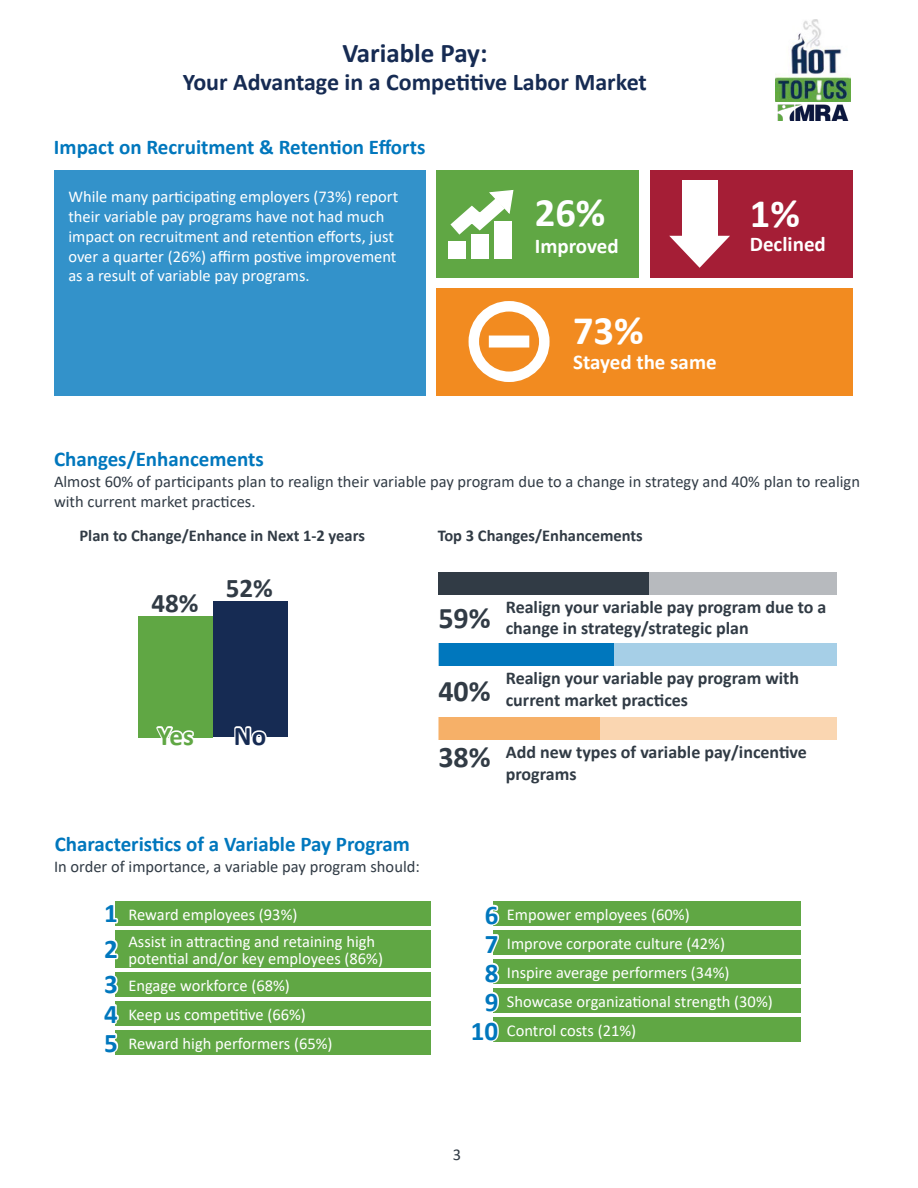
<style>
.page{position:relative;width:918px;height:1188px;background:#fff}
.page>*{position:absolute;margin:0;border:0;box-sizing:border-box;transform-origin:0 0}
.Subheader{font:700 40.5px "Calibri";color:#fff}
.Subheader-2{font:700 30px "Calibri";color:#313b45}
.Subheader-3{font:700 27px "Calibri";color:#162b53}
.Main_Text{font:700 27px "Calibri";color:#0077bd}
.Subheader-4{font:700 27px "Calibri";color:#313b45}
.Subheader-5{font:700 27px "Calibri";color:#60a744}
.t1{font:700 24px "Calibri";color:#162b53}
.Subheader-6{font:700 21px "Calibri";color:#0077bd}
.Subheader-7{font:700 21px "Calibri";color:#fff}
.Subheader-8{font:700 18px/21.6px "Calibri";color:#313b45}
.Body{font:16.5px/19.8px "Calibri";color:#fff}
.Body-2{font:16.5px/19.8px "Calibri";color:#313b45}
.Subheader-9{font:700 16.5px "Calibri";color:#313b45}
</style>
<div class="page">
<img style="left:778px;top:104px;width:70px;height:17px">
<img style="left:776px;top:20px;width:74px;height:82px">
<div style="left:213px;top:602px;width:74px;height:135px;background:#162b53"></div>
<div style="left:139px;top:616px;width:74px;height:121px;background:#60a744"></div>
<svg style="left:234px;top:726px;width:33px;height:11px"></svg>
<svg style="left:154px;top:726px;width:43px;height:12px"></svg>
<div style="left:54px;top:170px;width:371px;height:225px;background:#3392ca"></div>
<div style="left:438px;top:572px;width:399px;height:23px;background:#b7babe"></div>
<div style="left:438px;top:572px;width:211px;height:23px;background:#313b45"></div>
<div style="left:438px;top:643px;width:399px;height:22px;background:#a6cfe7"></div>
<div style="left:439px;top:643px;width:175px;height:22px;background:#0077bd"></div>
<div style="left:438px;top:717px;width:399px;height:22px;background:#fad6b1"></div>
<div style="left:439px;top:717px;width:160px;height:22px;background:#f6b068"></div>
<div style="left:115px;top:901px;width:315px;height:25px;background:#60a744"></div>
<svg style="left:115px;top:917px;width:4px;height:7px"></svg>
<div style="left:115px;top:1002px;width:315px;height:24px;background:#60a744"></div>
<div style="left:115px;top:930px;width:315px;height:38px;background:#60a744"></div>
<svg style="left:115px;top:940px;width:4px;height:20px"></svg>
<div style="left:115px;top:1031px;width:315px;height:24px;background:#60a744"></div>
<div style="left:115px;top:973px;width:315px;height:24px;background:#60a744"></div>
<svg style="left:115px;top:972px;width:6px;height:80px"></svg>
<div style="left:493px;top:901px;width:308px;height:25px;background:#60a744"></div>
<div style="left:493px;top:988px;width:308px;height:25px;background:#60a744"></div>
<div style="left:493px;top:930px;width:308px;height:25px;background:#60a744"></div>
<div style="left:493px;top:1017px;width:308px;height:25px;background:#60a744"></div>
<div style="left:493px;top:959px;width:308px;height:25px;background:#60a744"></div>
<svg style="left:493px;top:904px;width:7px;height:138px"></svg>
<div style="left:437px;top:170px;width:202px;height:108px;background:#60a744"></div>
<div style="left:651px;top:170px;width:202px;height:108px;background:#a51e36"></div>
<div style="left:437px;top:288px;width:416px;height:107px;background:#f28b20"></div>
<div style="left:682px;top:180px;width:36px;height:57px;background:#fff"></div>
<svg style="left:669px;top:236px;width:61px;height:32px"></svg>
<svg style="left:436px;top:184px;width:78px;height:65px"></svg>
<div style="left:448px;top:242px;width:18px;height:17px;background:#fff"></div>
<div style="left:471px;top:235px;width:18px;height:24px;background:#fff"></div>
<div style="left:494px;top:221px;width:18px;height:38px;background:#fff"></div>
<div style="left:469px;top:301px;width:81px;height:81px;border:10px solid #fff;border-radius:50%"></div>
<div style="left:489px;top:336px;width:40px;height:12px;background:#fff"></div>
<h3 class="Subheader-3" style="left:342px;top:34px;width:147px">Variable Pay:</h3>
<h3 class="t1" style="left:183px;top:66px;width:466px">Your Advantage in a Competitive Labor Market</h3>
<p class="Subheader-6" style="left:54px;top:133px;width:373px">Impact on Recruitment &amp; Retention Efforts</p>
<p class="Body" style="left:68px;top:186px;width:331px">While many participating employers (73%) report their variable pay programs have not had much impact on recruitment and retention efforts, just over a quarter (26%) affirm postive improvement as a result of variable pay programs.</p>
<p class="Subheader-6" style="left:54px;top:444px;width:211px">Changes/Enhancements</p>
<p class="Subheader" style="left:535px;top:184px;width:72px">26%</p>
<p class="Subheader-7" style="left:535px;top:232px;width:85px">Improved</p>
<p class="Subheader" style="left:573px;top:302px;width:72px">73%</p>
<p class="Subheader-7" style="left:573px;top:347px;width:145px">Stayed the same</p>
<p class="Subheader" style="left:750px;top:185px;width:52px">1%</p>
<p class="Subheader-7" style="left:750px;top:230px;width:78px">Declined</p>
<p class="Body-2" style="left:54px;top:471px;width:808px">Almost 60% of participants plan to realign their variable pay program due to a change in strategy and 40% plan to realign with current market practices.</p>
<p class="Subheader-9" style="left:80px;top:524px;width:287px">Plan to Change/Enhance in Next 1-2 years</p>
<p class="Subheader-9" style="left:438px;top:524px;width:207px">Top 3 Changes/Enhancements</p>
<p class="Subheader-4" style="left:152px;top:584px;width:49px">48%</p>
<p class="Subheader-4" style="left:226px;top:569px;width:49px">52%</p>
<p class="Subheader-5" style="left:158px;top:717px;width:38px">Yes</p>
<p class="Subheader-3" style="left:234px;top:717px;width:34px">No</p>
<p class="Subheader-2" style="left:438px;top:597px;width:54px">59%</p>
<p class="Subheader-2" style="left:438px;top:670px;width:54px">40%</p>
<p class="Subheader-2" style="left:438px;top:736px;width:54px">38%</p>
<p class="Subheader-8" style="left:506px;top:596px;width:322px">Realign your variable pay program due to a</p>
<p class="Subheader-8" style="left:506px;top:617px;width:244px">change in strategy/strategic plan</p>
<p class="Subheader-8" style="left:506px;top:667px;width:295px">Realign your variable pay program with</p>
<p class="Subheader-8" style="left:506px;top:689px;width:184px">current market practices</p>
<p class="Subheader-8" style="left:506px;top:741px;width:303px">Add new types of variable pay/incentive programs</p>
<p class="Subheader-6" style="left:55px;top:829px;width:357px">Characteristics of a Variable Pay Program</p>
<p class="Body-2" style="left:54px;top:856px;width:367px">In order of importance, a variable pay program should:</p>
<p class="Main_Text" style="left:104px;top:894px;width:15px">1</p>
<p class="Body" style="left:128px;top:904px;width:171px">Reward employees (93%)</p>
<p class="Main_Text" style="left:104px;top:930px;width:15px">2</p>
<p class="Body" style="left:128px;top:931px;width:248px">Assist in attracting and retaining high</p>
<p class="Body" style="left:128px;top:948px;width:256px">potential and/or key employees (86%)</p>
<p class="Main_Text" style="left:104px;top:965px;width:15px">3</p>
<p class="Body" style="left:128px;top:975px;width:163px">Engage workforce (68%)</p>
<p class="Main_Text" style="left:104px;top:994px;width:15px">4</p>
<p class="Body" style="left:128px;top:1004px;width:179px">Keep us competitive (66%)</p>
<p class="Main_Text" style="left:104px;top:1023px;width:15px">5</p>
<p class="Body" style="left:128px;top:1033px;width:206px">Reward high performers (65%)</p>
<p class="Main_Text" style="left:485px;top:896px;width:15px">6</p>
<p class="Body" style="left:507px;top:904px;width:184px">Empower employees (60%)</p>
<p class="Main_Text" style="left:485px;top:925px;width:15px">7</p>
<p class="Body" style="left:507px;top:933px;width:220px">Improve corporate culture (42%)</p>
<p class="Main_Text" style="left:485px;top:954px;width:15px">8</p>
<p class="Body" style="left:507px;top:962px;width:224px">Inspire average performers (34%)</p>
<p class="Main_Text" style="left:485px;top:983px;width:15px">9</p>
<p class="Body" style="left:507px;top:991px;width:267px">Showcase organizational strength (30%)</p>
<p class="Main_Text" style="left:471px;top:1012px;width:29px">10</p>
<p class="Body" style="left:507px;top:1020px;width:131px">Control costs (21%)</p>
<p class="Body-2" style="left:453px;top:1144px;width:10px">3</p>
</div>
